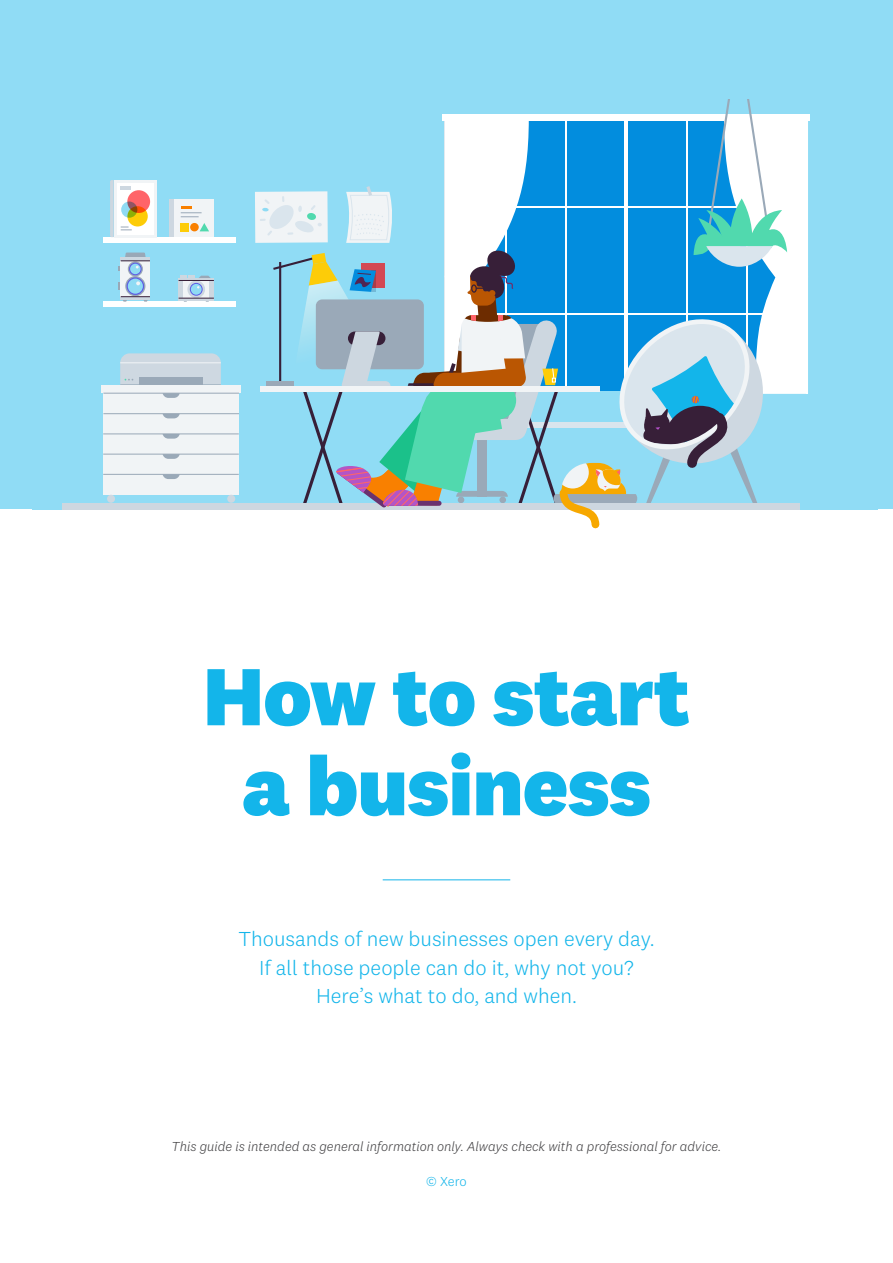
<style>
.page{position:relative;width:893px;height:1263px;background:#fff}
.page>*{position:absolute;margin:0;border:0;box-sizing:border-box;transform-origin:0 0}
.t1{font:800 84px/90px "National 2";letter-spacing:-.01em;color:#13b5ea;text-align:center}
.t2{font:300 21px/28.5px "National 2";color:#13b5ea;text-align:center}
.t3{font:italic 300 13.5px "National 2";color:#414042}
.t4{font:300 13.5px "National 2";color:#13b5ea}
</style>
<div class="page">
<hr style="left:383px;top:879px;width:127px;height:1px;background:#13b5ea">
<div style="left:0;top:0;width:893px;height:508px;background:#90dcf5"></div>
<div style="left:33px;top:100px;width:845px;height:409px;background:#90dcf5"></div>
<hr style="left:120px;top:385px;width:101px;height:1px;background:#9aa9b8">
<svg style="left:120px;top:353px;width:101px;height:32px;background:#c3d0da"></svg>
<hr style="left:120px;top:362px;width:101px;height:1px;background:#f2f5f7">
<div style="left:103px;top:237px;width:132px;height:6px;background:#fff"></div>
<div style="left:103px;top:302px;width:132px;height:5px;background:#fff"></div>
<div style="left:179px;top:280px;width:35px;height:18px;background:#f1f4f6"></div>
<hr style="left:179px;top:278px;width:35px;height:2px;background:#cdd7e0">
<hr style="left:179px;top:298px;width:35px;height:3px;background:#cdd7e0">
<hr style="left:179px;top:280px;width:4px;height:18px;background:#cdd7e0">
<div style="left:209px;top:280px;width:5px;height:18px;background:#cdd7e0"></div>
<div style="left:187px;top:280px;width:18px;height:18px;background:#cdd7e0;border-radius:50%"></div>
<svg style="left:190px;top:283px;width:13px;height:13px"></svg>
<svg style="left:191px;top:284px;width:11px;height:11px"></svg>
<svg style="left:180px;top:276px;width:31px;height:2px"></svg>
<hr style="left:179px;top:280px;width:35px;height:1px;background:#371f38">
<hr style="left:179px;top:298px;width:35px;height:1px;background:#371f38">
<svg style="left:118px;top:283px;width:3px;height:7px"></svg>
<div style="left:121px;top:261px;width:29px;height:36px;background:#f1f4f6"></div>
<svg style="left:125px;top:276px;width:20px;height:20px"></svg>
<svg style="left:127px;top:277px;width:17px;height:18px"></svg>
<div style="left:128px;top:279px;width:15px;height:15px;background:#8fdbf4;border-radius:50%"></div>
<svg style="left:136px;top:281px;width:4px;height:4px"></svg>
<svg style="left:128px;top:261px;width:15px;height:15px"></svg>
<svg style="left:129px;top:263px;width:13px;height:12px"></svg>
<div style="left:130px;top:264px;width:11px;height:10px;background:#8fdbf4;border-radius:50%"></div>
<svg style="left:118px;top:253px;width:32px;height:18px"></svg>
<svg style="left:121px;top:296px;width:29px;height:6px"></svg>
<div style="left:170px;top:199px;width:44px;height:38px;background:#f1f4f6"></div>
<hr style="left:170px;top:199px;width:4px;height:38px;background:#cdd7e0">
<svg style="left:181px;top:206px;width:21px;height:11px"></svg>
<div style="left:180px;top:223px;width:8px;height:8px;background:#fdcc08"></div>
<svg style="left:200px;top:223px;width:9px;height:8px"></svg>
<div style="left:190px;top:223px;width:9px;height:8px;background:#f98000;border-radius:4px"></div>
<div style="left:114px;top:180px;width:42px;height:57px;background:linear-gradient(to right,#f7f9fa,#f7f9fa)"></div>
<div style="left:117px;top:183px;width:36px;height:51px;background:#fff"></div>
<svg style="left:110px;top:180px;width:4px;height:57px"></svg>
<div style="left:127px;top:190px;width:23px;height:23px;background:#ff6469;border-radius:50%"></div>
<svg style="left:127px;top:206px;width:21px;height:20px"></svg>
<svg style="left:121px;top:202px;width:16px;height:16px"></svg>
<svg style="left:121px;top:186px;width:10px;height:3px"></svg>
<svg style="left:121px;top:227px;width:11px;height:3px"></svg>
<div style="left:103px;top:393px;width:136px;height:102px;background:#f1f4f6"></div>
<svg style="left:163px;top:394px;width:17px;height:4px"></svg>
<svg style="left:163px;top:414px;width:17px;height:4px"></svg>
<svg style="left:163px;top:435px;width:17px;height:4px"></svg>
<svg style="left:163px;top:455px;width:17px;height:4px"></svg>
<svg style="left:163px;top:475px;width:17px;height:4px"></svg>
<div style="left:102px;top:386px;width:139px;height:7px;background:#f1f4f6"></div>
<div style="left:227px;top:495px;width:8px;height:8px;background:#ced8e1;border-radius:50%"></div>
<div style="left:107px;top:495px;width:8px;height:8px;background:#ced8e1;border-radius:50%"></div>
<hr style="left:103px;top:413px;width:136px;height:1px;background:#99a8b7">
<hr style="left:103px;top:434px;width:136px;height:1px;background:#99a8b7">
<hr style="left:103px;top:454px;width:136px;height:1px;background:#99a8b7">
<hr style="left:103px;top:474px;width:136px;height:1px;background:#99a8b7">
<hr style="left:103px;top:393px;width:136px;height:1px;background:#99a8b7">
<div style="left:63px;top:503px;width:737px;height:6px;background:#cdd7e0"></div>
<svg style="left:255px;top:100px;width:553px;height:429px"></svg>
<h1 class="t1" style="left:203px;top:650px;width:489px">How to start a business</h1>
<p class="t2" style="left:238px;top:924px;width:418px">Thousands of new businesses open every day.<br>If all those people can do it, why not you?<br>Here’s what to do, and when.</p>
<p class="t3" style="left:172px;top:1139px;width:551px">This guide is intended as general information only. Always check with a professional for advice.</p>
<p class="t4" style="left:426px;top:1173px;width:42px">© Xero</p>
</div>
